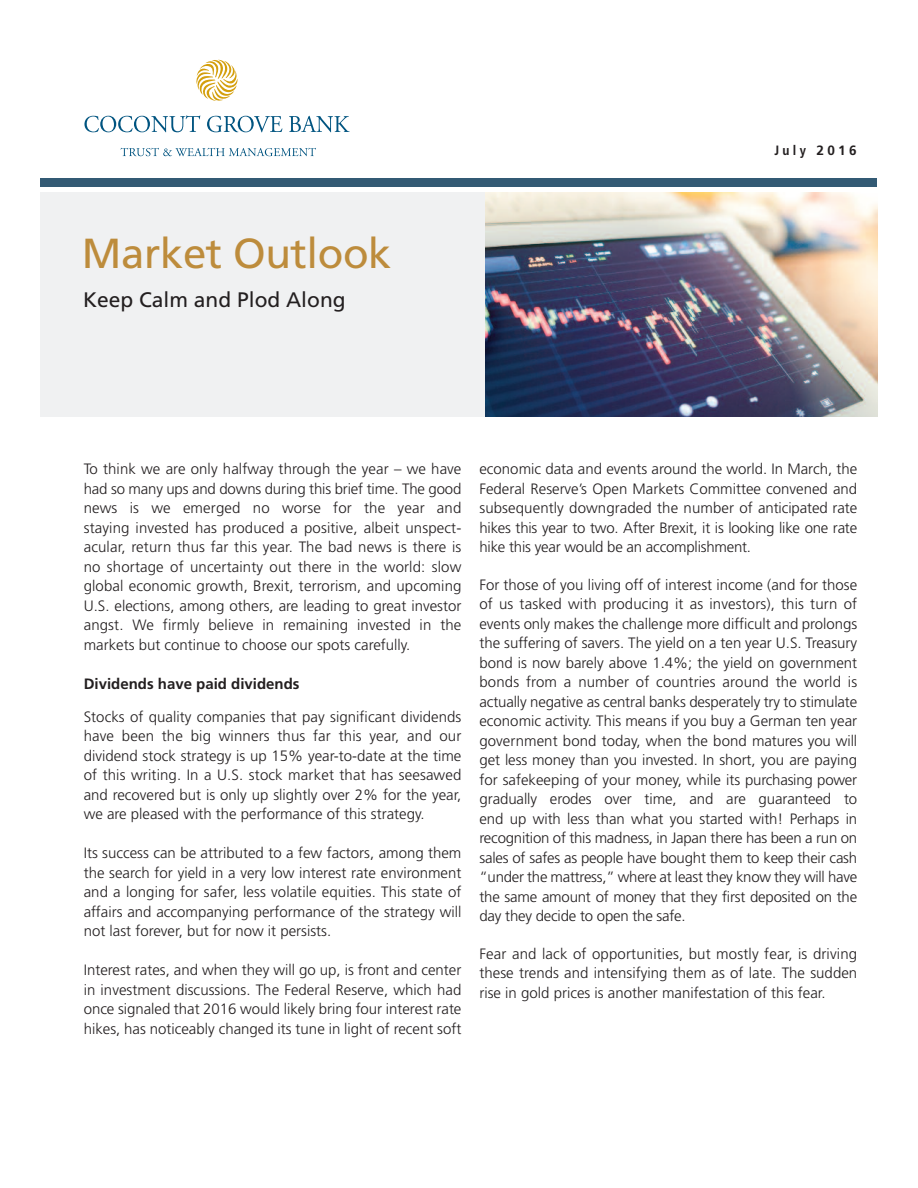
<style>
.page{position:relative;width:918px;height:1188px;background:#fff}
.page>*{position:absolute;margin:0;border:0;box-sizing:border-box;transform-origin:0 0}
.t1{font:42px "Frutiger";letter-spacing:-.01em;color:#bd8c3c}
.t2{font:21px "Frutiger";color:#231f20}
.t3{font:300 15px/19.5px "Frutiger";color:#231f20;text-align:justify}
.t4{font:700 15px "Frutiger";color:#231f20}
.t5{font:700 condensed 13.5px "Frutiger";color:#231f20}
.s1{font-stretch:normal}
</style>
<div class="page">
<div style="left:40px;top:192px;width:446px;height:225px;background:#f0f1f2"></div>
<svg style="left:84px;top:115px;width:116px;height:17px"></svg>
<svg style="left:207px;top:116px;width:75px;height:16px"></svg>
<svg style="left:289px;top:116px;width:61px;height:16px"></svg>
<svg style="left:196px;top:59px;width:42px;height:42px"></svg>
<svg style="left:121px;top:148px;width:195px;height:8px"></svg>
<div style="left:40px;top:178px;width:837px;height:8px;background:#335a74"></div>
<img style="left:485px;top:192px;width:392px;height:225px">
<h1 class="t1" style="left:82px;top:236px;width:311px">Market Outlook</h1>
<h2 class="t2" style="left:83px;top:291px;width:264px">Keep Calm and Plod Along</h2>
<p class="t5" style="left:774px;top:145px;width:84px">July <span class="s1">2016</span></p>
<p class="t3" style="left:84px;top:461px;width:379px">To think we are only halfway through the year – we have had so many ups and downs during this brief time. The good news is we emerged no worse for the year and staying invested has produced a positive, albeit unspect&shy;acular, return thus far this year. The bad news is there is no shortage of uncertainty out there in the world: slow global economic growth, Brexit, terrorism, and upcoming U.S. elections, among others, are leading to great investor angst. We firmly believe in remaining invested in the markets but continue to choose our spots carefully.</p>
<p class="t4" style="left:84px;top:678px;width:217px">Dividends have paid dividends</p>
<p class="t3" style="left:84px;top:708px;width:379px">Stocks of quality companies that pay significant dividends have been the big winners thus far this year, and our dividend stock strategy is up 15% year-to-date at the time of this writing. In a U.S. stock market that has seesawed and recovered but is only up slightly over 2% for the year, we are pleased with the performance of this strategy.</p>
<p class="t3" style="left:84px;top:845px;width:379px">Its success can be attributed to a few factors, among them the search for yield in a very low interest rate environment and a longing for safer, less volatile equities. This state of affairs and accompanying performance of the strategy will not last forever, but for now it persists.</p>
<p class="t3" style="left:84px;top:962px;width:379px">Interest rates, and when they will go up, is front and center in investment discussions. The Federal Reserve, which had once signaled that 2016 would likely bring four interest rate hikes, has noticeably changed its tune in light of recent soft</p>
<p class="t3" style="left:479px;top:461px;width:379px">economic data and events around the world. In March, the Federal Reserve’s Open Markets Committee convened and subsequently downgraded the number of anticipated rate hikes this year to two. After Brexit, it is looking like one rate hike this year would be an accomplishment.</p>
<p class="t3" style="left:479px;top:576px;width:379px">For those of you living off of interest income (and for those of us tasked with producing it as investors), this turn of events only makes the challenge more difficult and prolongs the suffering of savers. The yield on a ten year U.S. Treasury bond is now barely above 1.4%; the yield on government bonds from a number of countries around the world is actually negative as central banks desperately try to stimulate economic activity. This means if you buy a German ten year government bond today, when the bond matures you will get less money than you invested. In short, you are paying for safekeeping of your money, while its purchasing power gradually erodes over time, and are guaranteed to end up with less than what you started with! Perhaps in recognition of this madness, in Japan there has been a run on sales of safes as people have bought them to keep their cash “under the mattress,” where at least they know they will have the same amount of money that they first deposited on the day they decide to open the safe.</p>
<p class="t3" style="left:479px;top:945px;width:379px">Fear and lack of opportunities, but mostly fear, is driving these trends and intensifying them as of late. The sudden rise in gold prices is another manifestation of this fear.</p>
</div>
